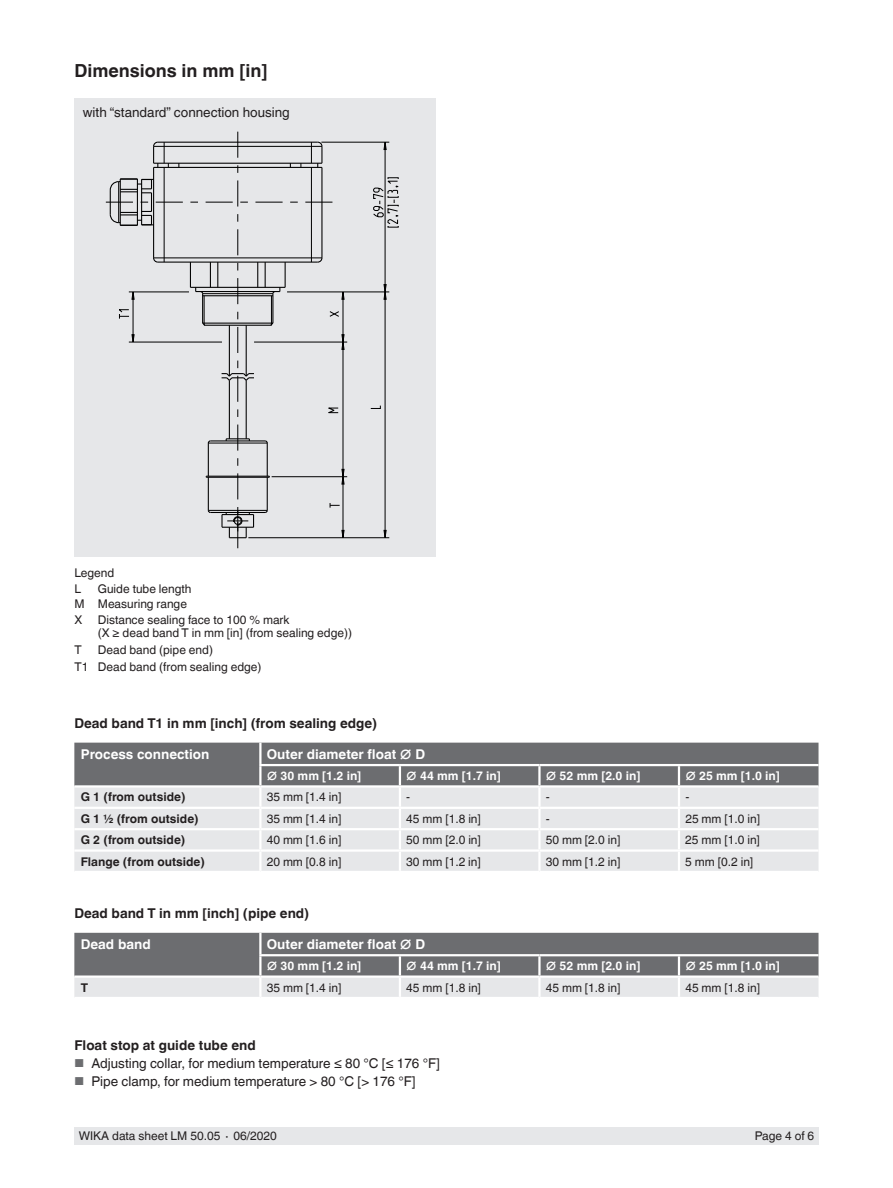
<style>
.page{position:relative;width:893px;height:1188px;background:#fff}
.page>*{position:absolute;margin:0;border:0;box-sizing:border-box;transform-origin:0 0}
.t1{font:700 18px "Helvetica World";color:#231f20}
.t2{font:13.5px "Helvetica World";color:#231f20}
.t3{font:700 13.5px "Helvetica World";color:#231f20}
.t4{font:700 13.5px "Helvetica World";color:#fff}
.t5{font:12px/16.8px "Helvetica World";color:#231f20}
.t6{font:700 12px "Helvetica World";color:#fff}
.t7{font:700 12px "Helvetica World";color:#231f20}
.s1{font-size:11.55px;color:#6c6d70}
</style>
<div class="page">
<div style="left:74px;top:1128px;width:745px;height:17px;background:#e6e7e9"></div>
<div style="left:74px;top:99px;width:362px;height:458px;background:#e6e7e9"></div>
<svg style="left:74px;top:743px;width:744px;height:128px;background:#c1c2c4"></svg>
<svg style="left:74px;top:933px;width:744px;height:64px;background:#9a9b9d"></svg>
<svg style="left:373px;top:177px;width:26px;height:51px"></svg>
<svg style="left:383px;top:141px;width:4px;height:9px"></svg>
<svg style="left:341px;top:291px;width:4px;height:9px"></svg>
<svg style="left:328px;top:407px;width:11px;height:6px"></svg>
<svg style="left:341px;top:334px;width:4px;height:16px"></svg>
<svg style="left:341px;top:469px;width:4px;height:16px"></svg>
<svg style="left:341px;top:530px;width:4px;height:7px"></svg>
<svg style="left:370px;top:405px;width:11px;height:4px"></svg>
<svg style="left:383px;top:530px;width:4px;height:7px"></svg>
<svg style="left:383px;top:284px;width:4px;height:16px"></svg>
<hr style="left:210px;top:512px;width:55px;height:1px;background:#000">
<hr style="left:208px;top:510px;width:59px;height:1px;background:#000">
<hr style="left:206px;top:477px;width:63px;height:1px;background:#000">
<hr style="left:206px;top:476px;width:63px;height:1px;background:#000">
<hr style="left:208px;top:443px;width:59px;height:1px;background:#000">
<hr style="left:210px;top:440px;width:55px;height:1px;background:#000">
<hr style="left:153px;top:167px;width:1px;height:91px;background:#000">
<hr style="left:164px;top:167px;width:1px;height:95px;background:#000">
<hr style="left:208px;top:477px;width:1px;height:33px;background:#000">
<hr style="left:208px;top:443px;width:1px;height:33px;background:#000">
<svg style="left:217px;top:263px;width:1px;height:24px"></svg>
<hr style="left:229px;top:380px;width:1px;height:59px;background:#000">
<hr style="left:229px;top:325px;width:1px;height:51px;background:#000">
<hr style="left:204px;top:325px;width:67px;height:1px;background:#000">
<hr style="left:203px;top:323px;width:70px;height:1px;background:#000">
<hr style="left:246px;top:325px;width:1px;height:51px;background:#000">
<hr style="left:246px;top:380px;width:1px;height:59px;background:#000">
<svg style="left:257px;top:263px;width:1px;height:24px"></svg>
<hr style="left:203px;top:295px;width:70px;height:1px;background:#000">
<hr style="left:203px;top:293px;width:70px;height:1px;background:#000">
<hr style="left:267px;top:477px;width:1px;height:33px;background:#000">
<hr style="left:267px;top:443px;width:1px;height:33px;background:#000">
<hr style="left:196px;top:291px;width:84px;height:1px;background:#000">
<hr style="left:190px;top:287px;width:95px;height:1px;background:#000">
<hr style="left:158px;top:262px;width:160px;height:1px;background:#000">
<hr style="left:154px;top:258px;width:168px;height:1px;background:#000">
<hr style="left:311px;top:167px;width:1px;height:95px;background:#000">
<hr style="left:321px;top:167px;width:1px;height:91px;background:#000">
<hr style="left:154px;top:167px;width:168px;height:1px;background:#000">
<hr style="left:154px;top:163px;width:168px;height:1px;background:#000">
<hr style="left:154px;top:146px;width:168px;height:1px;background:#000">
<hr style="left:158px;top:142px;width:160px;height:1px;background:#000">
<svg style="left:317px;top:257px;width:6px;height:6px"></svg>
<svg style="left:153px;top:257px;width:6px;height:6px"></svg>
<svg style="left:153px;top:141px;width:16px;height:26px"></svg>
<svg style="left:311px;top:141px;width:12px;height:26px"></svg>
<svg style="left:265px;top:262px;width:21px;height:64px"></svg>
<svg style="left:190px;top:262px;width:21px;height:64px"></svg>
<svg style="left:264px;top:440px;width:4px;height:4px"></svg>
<svg style="left:207px;top:440px;width:4px;height:4px"></svg>
<svg style="left:264px;top:509px;width:4px;height:4px"></svg>
<svg style="left:207px;top:509px;width:4px;height:4px"></svg>
<hr style="left:248px;top:537px;width:141px;height:1px;background:#000">
<hr style="left:272px;top:476px;width:75px;height:1px;background:#000">
<hr style="left:254px;top:342px;width:93px;height:1px;background:#000">
<hr style="left:287px;top:292px;width:102px;height:1px;background:#000">
<hr style="left:343px;top:295px;width:1px;height:243px;background:#000">
<hr style="left:385px;top:142px;width:1px;height:396px;background:#000">
<hr style="left:321px;top:142px;width:68px;height:1px;background:#000">
<svg style="left:238px;top:132px;width:1px;height:26px"></svg>
<svg style="left:238px;top:229px;width:1px;height:26px"></svg>
<svg style="left:238px;top:278px;width:1px;height:26px"></svg>
<svg style="left:238px;top:327px;width:1px;height:26px"></svg>
<svg style="left:222px;top:361px;width:32px;height:41px"></svg>
<svg style="left:226px;top:425px;width:24px;height:26px"></svg>
<svg style="left:238px;top:473px;width:1px;height:26px"></svg>
<svg style="left:221px;top:507px;width:33px;height:41px"></svg>
<svg style="left:106px;top:178px;width:77px;height:48px"></svg>
<svg style="left:206px;top:180px;width:42px;height:27px"></svg>
<svg style="left:255px;top:202px;width:28px;height:1px"></svg>
<svg style="left:305px;top:202px;width:27px;height:1px"></svg>
<svg style="left:330px;top:503px;width:10px;height:5px"></svg>
<svg style="left:329px;top:311px;width:10px;height:6px"></svg>
<svg style="left:131px;top:291px;width:4px;height:9px"></svg>
<svg style="left:131px;top:334px;width:4px;height:8px"></svg>
<hr style="left:129px;top:342px;width:93px;height:1px;background:#000">
<hr style="left:129px;top:292px;width:60px;height:1px;background:#000">
<hr style="left:133px;top:295px;width:1px;height:43px;background:#000">
<svg style="left:119px;top:309px;width:10px;height:10px"></svg>
<h1 class="t1" style="left:74px;top:60px;width:194px">Dimensions in mm [in]</h1>
<p class="t2" style="left:83px;top:104px;width:208px">with “standard” connection housing</p>
<p class="t5" style="left:74px;top:564px;width:41px">Legend<br>L</p>
<p class="t5" style="left:74px;top:582px;width:119px;line-height:14.5px;text-indent:23px">Guide tube length<br>M Measuring range</p>
<p class="t5" style="left:74px;top:611px;width:9px">X</p>
<p class="t5" style="left:98px;top:613px;width:256px;line-height:13.5px">Distance sealing face to 100 % mark<br>(X ≥ dead band T in mm [in] (from sealing edge))</p>
<p class="t5" style="left:74px;top:642px;width:9px">T</p>
<p class="t5" style="left:74px;top:642px;width:189px;text-indent:23px">Dead band (pipe end)<br>T1 Dead band (from sealing edge)</p>
<p class="t3" style="left:74px;top:715px;width:304px">Dead band T1 in mm [inch] (from sealing edge)</p>
<p class="t4" style="left:81px;top:746px;width:130px">Process connection</p>
<p class="t4" style="left:267px;top:746px;width:160px">Outer diameter float ∅ D</p>
<p class="t6" style="left:267px;top:769px;width:96px">∅ 30 mm [1.2 in]</p>
<p class="t6" style="left:406px;top:769px;width:96px">∅ 44 mm [1.7 in]</p>
<p class="t6" style="left:546px;top:769px;width:96px">∅ 52 mm [2.0 in]</p>
<p class="t6" style="left:685px;top:769px;width:96px">∅ 25 mm [1.0 in]</p>
<p class="t7" style="left:81px;top:790px;width:106px">G 1 (from outside)</p>
<p class="t5" style="left:267px;top:789px;width:76px">35 mm [1.4 in]</p>
<p class="t5" style="left:406px;top:789px;width:5px">-</p>
<p class="t5" style="left:546px;top:789px;width:5px">-</p>
<p class="t5" style="left:685px;top:789px;width:5px">-</p>
<p class="t7" style="left:81px;top:812px;width:119px">G 1 ½ (from outside)</p>
<p class="t5" style="left:267px;top:810px;width:76px">35 mm [1.4 in]</p>
<p class="t5" style="left:406px;top:810px;width:76px">45 mm [1.8 in]</p>
<p class="t5" style="left:546px;top:810px;width:5px">-</p>
<p class="t5" style="left:685px;top:810px;width:76px">25 mm [1.0 in]</p>
<p class="t7" style="left:81px;top:833px;width:106px">G 2 (from outside)</p>
<p class="t5" style="left:267px;top:832px;width:76px">40 mm [1.6 in]</p>
<p class="t5" style="left:406px;top:832px;width:76px">50 mm [2.0 in]</p>
<p class="t5" style="left:546px;top:832px;width:76px">50 mm [2.0 in]</p>
<p class="t5" style="left:685px;top:832px;width:76px">25 mm [1.0 in]</p>
<p class="t7" style="left:81px;top:854px;width:126px">Flange (from outside)</p>
<p class="t5" style="left:267px;top:853px;width:76px">20 mm [0.8 in]</p>
<p class="t5" style="left:406px;top:853px;width:76px">30 mm [1.2 in]</p>
<p class="t5" style="left:546px;top:853px;width:76px">30 mm [1.2 in]</p>
<p class="t5" style="left:685px;top:853px;width:69px">5 mm [0.2 in]</p>
<p class="t3" style="left:74px;top:905px;width:236px">Dead band T in mm [inch] (pipe end)</p>
<p class="t4" style="left:81px;top:936px;width:72px">Dead band</p>
<p class="t4" style="left:267px;top:936px;width:160px">Outer diameter float ∅ D</p>
<p class="t6" style="left:267px;top:959px;width:96px">∅ 30 mm [1.2 in]</p>
<p class="t6" style="left:406px;top:959px;width:96px">∅ 44 mm [1.7 in]</p>
<p class="t6" style="left:546px;top:959px;width:96px">∅ 52 mm [2.0 in]</p>
<p class="t6" style="left:685px;top:959px;width:96px">∅ 25 mm [1.0 in]</p>
<p class="t7" style="left:81px;top:980px;width:9px">T</p>
<p class="t5" style="left:267px;top:979px;width:76px">35 mm [1.4 in]</p>
<p class="t5" style="left:406px;top:979px;width:76px">45 mm [1.8 in]</p>
<p class="t5" style="left:546px;top:979px;width:76px">45 mm [1.8 in]</p>
<p class="t5" style="left:685px;top:979px;width:76px">45 mm [1.8 in]</p>
<p class="t3" style="left:74px;top:1038px;width:183px">Float stop at guide tube end</p>
<p class="t2" style="left:74px;top:1056px;width:367px"><span class="s1">■</span> Adjusting collar, for medium temperature ≤ 80 °C [≤ 176 °F]</p>
<p class="t2" style="left:74px;top:1074px;width:343px"><span class="s1">■</span> Pipe clamp, for medium temperature &gt; 80 °C [&gt; 176 °F]</p>
<p class="t5" style="left:79px;top:1128px;width:200px">WIKA data sheet LM 50.05 ∙ 06/2020</p>
<p class="t5" style="left:755px;top:1128px;width:61px">Page 4 of 6</p>
</div>
